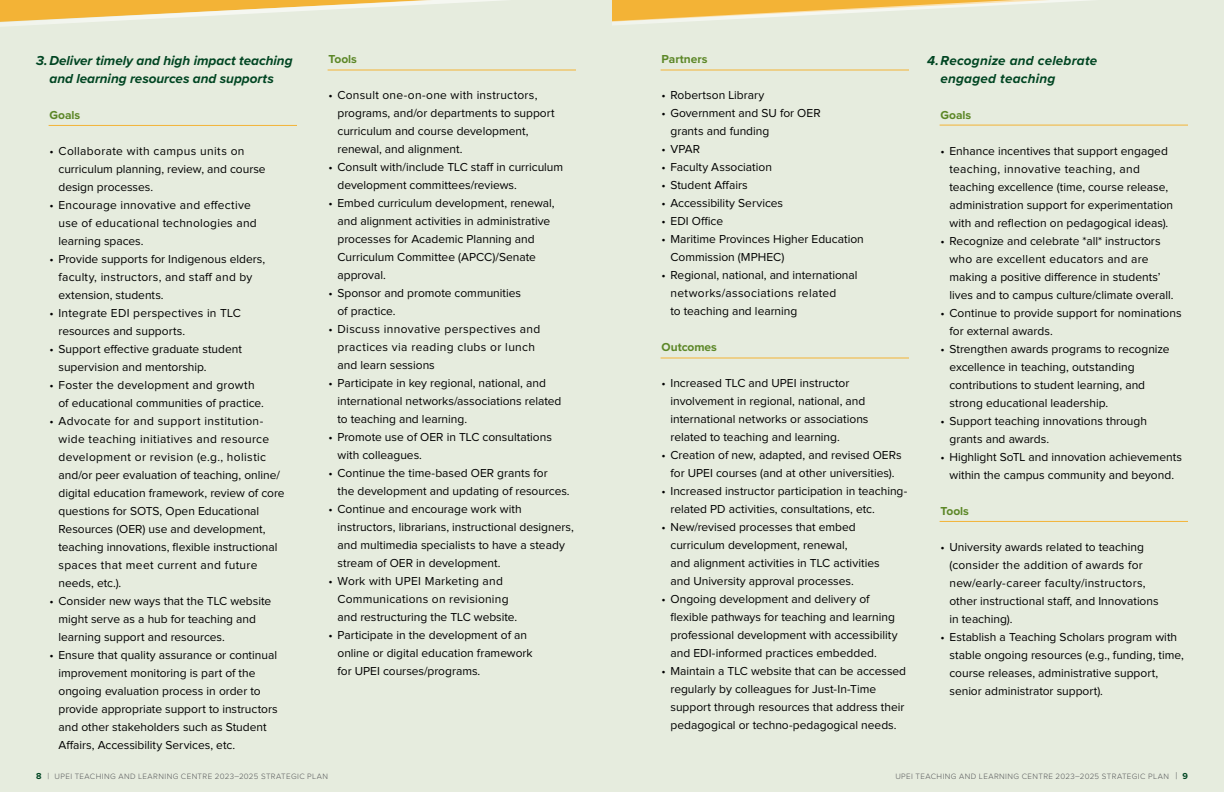
<style>
.page{position:relative;width:1224px;height:792px;background:#fff}
.page>*{position:absolute;margin:0;border:0;box-sizing:border-box;transform-origin:0 0}
.t1{font:italic 700 13.5px/18px "Proxima Nova";color:#004522;text-align:center}
.t2{font:12px/18px "Proxima Nova";color:#000}
.t3{font:12px/18px "Proxima Nova";letter-spacing:.02em;color:#000}
.t4{font:12px/18px "Proxima Nova";letter-spacing:.03em;color:#000}
.t5{font:700 12px "Proxima Nova";color:#5c8727}
.t6{font:300 8px "Proxima Nova";letter-spacing:.05em;color:#58595b}
.s1{font-weight:700;font-size:9px;color:#004522}
.s2{font-size:9px}
.s3{font-size:10px}
</style>
<div class="page">
<div style="left:612px;top:36px;width:612px;height:756px;background:#e6ecde"></div>
<div style="left:0;top:36px;width:612px;height:756px;background:#e6ecde"></div>
<svg style="left:0;top:0;width:1224px;height:36px;background:#e9e1bc"></svg>
<hr style="left:49px;top:125px;width:248px;height:1px;background:#f3b336">
<hr style="left:328px;top:70px;width:248px;height:1px;background:#f3b336">
<hr style="left:661px;top:70px;width:248px;height:1px;background:#f3b336">
<hr style="left:661px;top:358px;width:248px;height:1px;background:#f3b336">
<hr style="left:940px;top:521px;width:248px;height:1px;background:#f3b336">
<hr style="left:940px;top:125px;width:248px;height:1px;background:#f3b336">
<p class="t1" style="left:36px;top:51px;width:258px">3. Deliver timely and high impact teaching and learning resources and supports</p>
<p class="t5" style="left:50px;top:106px;width:32px">Goals</p>
<p class="t2" style="left:58px;top:142px;width:209px;text-indent:-9px">• Collaborate with campus units on curriculum planning, review, and course design processes.</p>
<p class="t3" style="left:58px;top:196px;width:200px;text-indent:-9px">• Encourage innovative and efective use of educational technologies and learning spaces.</p>
<p class="t2" style="left:58px;top:250px;width:208px;text-indent:-9px">• Provide supports for Indigenous elders, faculty, instructors, and staf and by extension, students.</p>
<p class="t3" style="left:58px;top:304px;width:184px;text-indent:-9px">• Integrate EDI perspectives in TLC resources and supports.</p>
<p class="t2" style="left:58px;top:340px;width:185px;text-indent:-9px">• Support efective graduate student supervision and mentorship.</p>
<p class="t2" style="left:58px;top:376px;width:207px;text-indent:-9px">• Foster the development and growth of educational communities of practice.</p>
<p class="t2" style="left:58px;top:412px;width:228px;text-indent:-9px">• Advocate for and support institution&shy;wide teaching initiatives and resource development or revision (e.g., holistic and/or peer evaluation of teaching, online/ digital education framework, review of core questions for SOTS, Open Educational Resources (OER) use and development, teaching innovations, fexible instructional spaces that meet current and future needs, etc.).</p>
<p class="t2" style="left:58px;top:592px;width:214px;text-indent:-9px">• Consider new ways that the TLC website might serve as a hub for teaching and learning support and resources.</p>
<p class="t2" style="left:58px;top:646px;width:221px;text-indent:-9px">• Ensure that quality assurance or continual improvement monitoring is part of the ongoing evaluation process in order to provide appropriate support to instructors and other stakeholders such as Student Afairs, Accessibility Services, etc.</p>
<p class="t5" style="left:328px;top:51px;width:30px">Tools</p>
<p class="t2" style="left:338px;top:87px;width:219px;text-indent:-9px">• Consult one-on-one with instructors, programs, and/or departments to support curriculum and course development, renewal, and alignment.</p>
<p class="t2" style="left:338px;top:159px;width:227px;text-indent:-9px">• Consult with/include TLC staf in curriculum development committees/reviews.</p>
<p class="t2" style="left:338px;top:195px;width:219px;text-indent:-9px">• Embed curriculum development, renewal, and alignment activities in administrative processes for Academic Planning and Curriculum Committee (APCC)/Senate approval.</p>
<p class="t2" style="left:338px;top:285px;width:185px;text-indent:-9px">• Sponsor and promote communities of practice.</p>
<p class="t4" style="left:338px;top:321px;width:204px;text-indent:-9px">• Discuss innovative perspectives and practices via reading clubs or lunch and learn sessions</p>
<p class="t2" style="left:338px;top:375px;width:225px;text-indent:-9px">• Participate in key regional, national, and international networks/associations related to teaching and learning.</p>
<p class="t2" style="left:338px;top:429px;width:216px;text-indent:-9px">• Promote use of OER in TLC consultations with colleagues.</p>
<p class="t2" style="left:338px;top:465px;width:234px;text-indent:-9px">• Continue the time-based OER grants for<br>the development and updating of resources.</p>
<p class="t2" style="left:338px;top:501px;width:238px;text-indent:-9px">• Continue and encourage work with instructors, librarians, instructional designers, and multimedia specialists to have a steady stream of OER in development.</p>
<p class="t2" style="left:338px;top:573px;width:181px;text-indent:-9px">• Work with UPEI Marketing and<br>Communications on revisioning and restructuring the TLC website.</p>
<p class="t2" style="left:338px;top:627px;width:197px;text-indent:-9px">• Participate in the development of an online or digital education framework for UPEI courses/programs.</p>
<p class="t5" style="left:662px;top:51px;width:48px">Partners</p>
<p class="t2" style="left:662px;top:87px;width:104px">• Robertson Library</p>
<p class="t2" style="left:670px;top:105px;width:152px;text-indent:-9px">• Government and SU for OER grants and funding</p>
<p class="t2" style="left:662px;top:141px;width:40px">• VPAR</p>
<p class="t2" style="left:662px;top:159px;width:112px">• Faculty Association</p>
<p class="t2" style="left:662px;top:177px;width:88px">• Student Afairs</p>
<p class="t2" style="left:662px;top:195px;width:123px">• Accessibility Services</p>
<p class="t2" style="left:662px;top:213px;width:63px">• EDI Ofce</p>
<p class="t2" style="left:670px;top:231px;width:195px;text-indent:-9px">• Maritime Provinces Higher Education<br>Commission (MPHEC)</p>
<p class="t2" style="left:670px;top:267px;width:189px;text-indent:-9px">• Regional, national, and international networks/associations related<br>to teaching and learning</p>
<p class="t5" style="left:662px;top:339px;width:57px">Outcomes</p>
<p class="t2" style="left:670px;top:375px;width:200px;text-indent:-9px">• Increased TLC and UPEI instructor involvement in regional, national, and international networks or associations related to teaching and learning.</p>
<p class="t2" style="left:662px;top:447px;width:242px;text-align:center">• Creation of new, adapted, and revised OERs for UPEI courses (and at other universities).</p>
<p class="t2" style="left:670px;top:483px;width:238px;text-indent:-9px">• Increased instructor participation in teaching&shy;related PD activities, consultations, etc.</p>
<p class="t2" style="left:670px;top:519px;width:211px;text-indent:-9px">• New/revised processes that embed curriculum development, renewal,<br>and alignment activities in TLC activities and University approval processes.</p>
<p class="t2" style="left:670px;top:591px;width:229px;text-indent:-9px">• Ongoing development and delivery of fexible pathways for teaching and learning professional development with accessibility and EDI-informed practices embedded.</p>
<p class="t2" style="left:670px;top:663px;width:237px;text-indent:-9px">• Maintain a TLC website that can be accessed regularly by colleagues for Just-In-Time support through resources that address their pedagogical or techno-pedagogical needs.</p>
<p class="t1" style="left:940px;top:51px;width:158px;text-align:left;text-indent:-14px">4.Recognize and celebrate engaged teaching</p>
<p class="t5" style="left:940px;top:106px;width:32px">Goals</p>
<p class="t2" style="left:950px;top:142px;width:225px;text-indent:-9px">• Enhance incentives that support engaged teaching, innovative teaching, and teaching excellence (time, course release, administration support for experimentation with and refection on pedagogical ideas).</p>
<p class="t2" style="left:950px;top:232px;width:226px;text-indent:-9px">• Recognize and celebrate *all* instructors who are excellent educators and are making a positive diference in students’ lives and to campus culture/climate overall.</p>
<p class="t2" style="left:950px;top:304px;width:234px;text-indent:-9px">• Continue to provide support for nominations for external awards.</p>
<p class="t2" style="left:950px;top:340px;width:222px;text-indent:-9px">• Strengthen awards programs to recognize excellence in teaching, outstanding contributions to student learning, and strong educational leadership.</p>
<p class="t2" style="left:950px;top:412px;width:199px;text-indent:-9px">• Support teaching innovations through grants and awards.</p>
<p class="t2" style="left:940px;top:448px;width:243px;text-align:center">• Highlight SoTL and innovation achievements within the campus community and beyond.</p>
<p class="t5" style="left:940px;top:502px;width:30px">Tools</p>
<p class="t2" style="left:950px;top:538px;width:211px;text-indent:-9px">• University awards related to teaching (consider the addition of awards for new/early-career faculty/instructors, other instructional staf, and Innovations in teaching).</p>
<p class="t2" style="left:950px;top:628px;width:236px;text-indent:-9px">• Establish a Teaching Scholars program with stable ongoing resources (e.g., funding, time, course releases, administrative support, senior administrator support).</p>
<p class="t6" style="left:36px;top:770px;width:294px"><span class="s1">8</span> <span class="s2">|</span> UPEI TEACHING AND LEARNING CENTRE 2023–2025 STRATEGIC PLAN</p>
<p class="t6" style="left:895px;top:770px;width:294px">UPEI TEACHING AND LEARNING CENTRE 2023–2025 STRATEGIC PLAN <span class="s3">|</span> <span class="s1">9</span></p>
</div>
